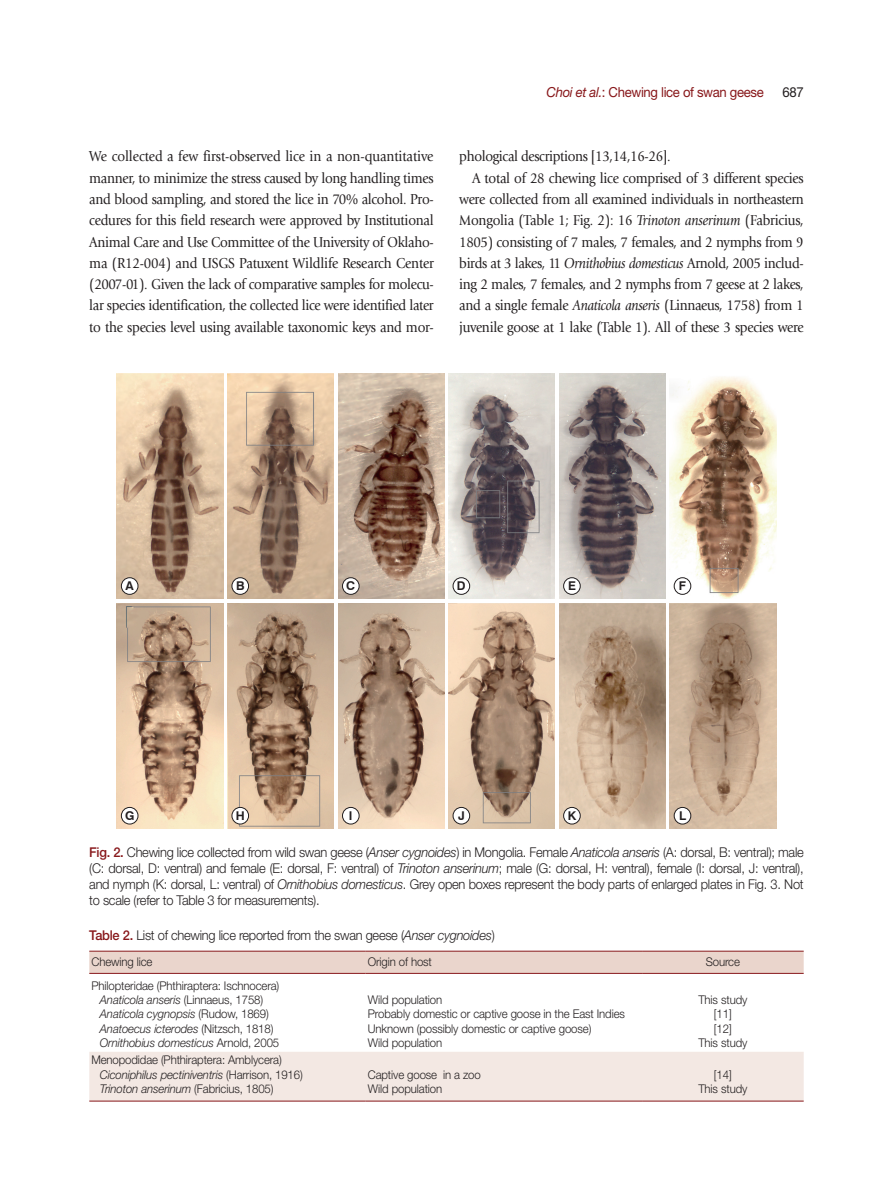
<style>
.page{position:relative;width:893px;height:1191px;background:#fff}
.page>*{position:absolute;margin:0;border:0;box-sizing:border-box;transform-origin:0 0}
.본문{font:15px/21.3px "Giovanni Std";letter-spacing:-.025em;color:#231f20;text-align:justify;scale:.9 1}
.하시라{font:13.8px "Helvetica Neue LT Std";letter-spacing:-.025em;color:#88181b;scale:.95 1}
.하시라-2{font:13.8px "Helvetica Neue LT Std";color:#231f20;scale:.95 1}
.표_제목__그림_설명{font:300 13.5px/16.2px "Helvetica Neue LT Std";letter-spacing:-.02em;color:#231f20;text-align:justify;scale:.95 1}
.t1{font:700 12.15px "Swiss 721 BT";color:#231f20}
.표_본문{font:300 12px "Helvetica Neue LT Std";letter-spacing:-.01em;color:#231f20;scale:.95 1}
.표_본문-2{font:italic 300 12px "Helvetica Neue LT Std";letter-spacing:-.01em;color:#231f20;scale:.95 1}
.s1{font-style:italic}
.s2{font-weight:500;color:#88181b}
.s3{font-style:normal}
</style>
<div class="page">
<img style="left:117px;top:373px;width:106px;height:226px">
<img style="left:227px;top:373px;width:107px;height:226px">
<img style="left:338px;top:373px;width:106px;height:226px">
<img style="left:449px;top:373px;width:106px;height:226px">
<img style="left:559px;top:373px;width:106px;height:226px">
<img style="left:670px;top:376px;width:106px;height:223px">
<img style="left:117px;top:603px;width:106px;height:225px">
<img style="left:227px;top:603px;width:107px;height:225px">
<img style="left:338px;top:603px;width:106px;height:225px">
<img style="left:449px;top:603px;width:106px;height:225px">
<img style="left:559px;top:603px;width:106px;height:225px">
<img style="left:670px;top:603px;width:106px;height:225px">
<div style="left:121px;top:578px;width:17px;height:16px;background:#fff;border-radius:50%"></div>
<div style="left:121px;top:577px;width:17px;height:17px;border:1px solid #231f20;border-radius:50%"></div>
<div style="left:121px;top:807px;width:17px;height:17px;background:#fff;border-radius:50%"></div>
<div style="left:121px;top:807px;width:17px;height:17px;border:1px solid #231f20;border-radius:50%"></div>
<div style="left:232px;top:578px;width:17px;height:16px;background:#fff;border-radius:50%"></div>
<div style="left:232px;top:577px;width:17px;height:17px;border:1px solid #231f20;border-radius:50%"></div>
<div style="left:232px;top:807px;width:17px;height:17px;background:#fff;border-radius:50%"></div>
<div style="left:232px;top:807px;width:17px;height:17px;border:1px solid #231f20;border-radius:50%"></div>
<div style="left:342px;top:578px;width:17px;height:16px;background:#fff;border-radius:50%"></div>
<div style="left:342px;top:577px;width:17px;height:17px;border:1px solid #231f20;border-radius:50%"></div>
<div style="left:342px;top:807px;width:17px;height:17px;background:#fff;border-radius:50%"></div>
<div style="left:342px;top:807px;width:17px;height:17px;border:1px solid #231f20;border-radius:50%"></div>
<div style="left:453px;top:578px;width:17px;height:16px;background:#fff;border-radius:50%"></div>
<div style="left:453px;top:577px;width:17px;height:17px;border:1px solid #231f20;border-radius:50%"></div>
<div style="left:453px;top:807px;width:17px;height:17px;background:#fff;border-radius:50%"></div>
<div style="left:453px;top:807px;width:17px;height:17px;border:1px solid #231f20;border-radius:50%"></div>
<div style="left:564px;top:578px;width:16px;height:16px;background:#fff;border-radius:50%"></div>
<div style="left:563px;top:577px;width:17px;height:17px;border:1px solid #231f20;border-radius:50%"></div>
<div style="left:564px;top:807px;width:16px;height:17px;background:#fff;border-radius:50%"></div>
<div style="left:563px;top:807px;width:17px;height:17px;border:1px solid #231f20;border-radius:50%"></div>
<div style="left:674px;top:578px;width:17px;height:16px;background:#fff;border-radius:50%"></div>
<div style="left:674px;top:577px;width:17px;height:17px;border:1px solid #231f20;border-radius:50%"></div>
<div style="left:674px;top:807px;width:17px;height:17px;background:#fff;border-radius:50%"></div>
<div style="left:674px;top:807px;width:17px;height:17px;border:1px solid #231f20;border-radius:50%"></div>
<div style="left:89px;top:952px;width:715px;height:21px;background:#ead5cc"></div>
<div style="left:89px;top:1052px;width:715px;height:48px;background:#f3e8e3"></div>
<hr style="left:89px;top:951px;width:277px;height:1px;background:#88181b">
<hr style="left:366px;top:951px;width:276px;height:1px;background:#88181b">
<hr style="left:642px;top:951px;width:162px;height:1px;background:#88181b">
<hr style="left:89px;top:973px;width:277px;height:1px;background:#88181b">
<hr style="left:366px;top:973px;width:276px;height:1px;background:#88181b">
<hr style="left:642px;top:973px;width:162px;height:1px;background:#88181b">
<hr style="left:89px;top:1100px;width:277px;height:1px;background:#88181b">
<hr style="left:366px;top:1100px;width:276px;height:1px;background:#88181b">
<hr style="left:642px;top:1100px;width:162px;height:1px;background:#88181b">
<p class="하시라" style="left:547px;top:83px;width:230px"><span class="s1">Choi et al.</span>: Chewing lice of swan geese</p>
<p class="하시라-2" style="left:782px;top:83px;width:24px">687</p>
<p class="본문" style="left:89px;top:146px;width:384px">We collected a few first-observed lice in a non-quantitative manner, to minimize the stress caused by long handling times and blood sampling, and stored the lice in 70% alcohol. Pro&shy;cedures for this field research were approved by Institutional Animal Care and Use Committee of the University of Oklaho&shy;ma (R12-004) and USGS Patuxent Wildlife Research Center (2007-01). Given the lack of comparative samples for molecu&shy;lar species identification, the collected lice were identified later to the species level using available taxonomic keys and mor-</p>
<p class="본문" style="left:459px;top:146px;width:237px">phological descriptions [13,14,16-26].</p>
<p class="본문" style="left:459px;top:167px;width:384px;text-indent:13px">A total of 28 chewing lice comprised of 3 different species were collected from all examined individuals in northeastern Mongolia (Table 1; Fig. 2): 16 <span class="s1">Trinoton anserinum</span> (Fabricius, 1805) consisting of 7 males, 7 females, and 2 nymphs from 9 birds at 3 lakes, 11 <span class="s1">Ornithobius domesticus</span> Arnold, 2005 includ&shy;ing 2 males, 7 females, and 2 nymphs from 7 geese at 2 lakes, and a single female <span class="s1">Anaticola anseris</span> (Linnaeus, 1758) from 1 juvenile goose at 1 lake (Table 1). All of these 3 species were</p>
<p class="t1" style="left:126px;top:578px;width:10px">A</p>
<p class="t1" style="left:125px;top:808px;width:11px">G</p>
<p class="t1" style="left:236px;top:578px;width:10px">B</p>
<p class="t1" style="left:236px;top:808px;width:10px">H</p>
<p class="t1" style="left:346px;top:578px;width:10px">C</p>
<p class="t1" style="left:349px;top:808px;width:5px">I</p>
<p class="t1" style="left:457px;top:578px;width:10px">D</p>
<p class="t1" style="left:458px;top:808px;width:8px">J</p>
<p class="t1" style="left:568px;top:578px;width:9px">E</p>
<p class="t1" style="left:568px;top:808px;width:10px">K</p>
<p class="t1" style="left:679px;top:578px;width:9px">F</p>
<p class="t1" style="left:679px;top:808px;width:9px">L</p>
<p class="표_제목__그림_설명" style="left:89px;top:843px;width:754px"><span class="s2">Fig. 2.</span> Chewing lice collected from wild swan geese (<span class="s1">Anser cygnoides</span>) in Mongolia. Female <span class="s1">Anaticola anseris</span> (A: dorsal, B: ventral); male (C: dorsal, D: ventral) and female (E: dorsal, F: ventral) of <span class="s1">Trinoton anserinum</span>; male (G: dorsal, H: ventral), female (I: dorsal, J: ventral), and nymph (K: dorsal, L: ventral) of <span class="s1">Ornithobius domesticus</span>. Grey open boxes represent the body parts of enlarged plates in Fig. 3. Not to scale (refer to Table 3 for measurements).</p>
<p class="표_제목__그림_설명" style="left:89px;top:927px;width:428px"><span class="s2">Table 2.</span> List of chewing lice reported from the swan geese (<span class="s1">Anser cygnoides</span>)</p>
<p class="표_본문" style="left:91px;top:954px;width:66px">Chewing lice</p>
<p class="표_본문" style="left:368px;top:954px;width:69px">Origin of host</p>
<p class="표_본문" style="left:706px;top:954px;width:38px">Source</p>
<p class="표_본문" style="left:91px;top:978px;width:199px">Philopteridae (Phthiraptera: Ischnocera)</p>
<p class="표_본문-2" style="left:100px;top:992px;width:173px">Anaticola anseris <span class="s3">(Linnaeus, 1758)</span></p>
<p class="표_본문-2" style="left:100px;top:1007px;width:179px">Anaticola cygnopsis <span class="s3">(Rudow, 1869)</span></p>
<p class="표_본문-2" style="left:100px;top:1021px;width:184px">Anatoecus icterodes <span class="s3">(Nitzsch, 1818)</span></p>
<p class="표_본문-2" style="left:100px;top:1035px;width:190px">Ornithobius domesticus <span class="s3">Arnold, 2005</span></p>
<p class="표_본문" style="left:368px;top:992px;width:80px">Wild population</p>
<p class="표_본문" style="left:368px;top:1006px;width:272px">Probably domestic or captive goose in the East Indies</p>
<p class="표_본문" style="left:368px;top:1021px;width:237px">Unknown (possibly domestic or captive goose)</p>
<p class="표_본문" style="left:368px;top:1035px;width:80px">Wild population</p>
<p class="표_본문" style="left:698px;top:992px;width:53px">This study</p>
<p class="표_본문" style="left:714px;top:1006px;width:20px">[11]</p>
<p class="표_본문" style="left:714px;top:1021px;width:20px">[12]</p>
<p class="표_본문" style="left:698px;top:1035px;width:53px">This study</p>
<p class="표_본문" style="left:91px;top:1052px;width:202px">Menopodidae (Phthiraptera: Amblycera)</p>
<p class="표_본문-2" style="left:100px;top:1067px;width:215px">Ciconiphilus pectiniventris <span class="s3">(Harrison, 1916)</span></p>
<p class="표_본문-2" style="left:100px;top:1081px;width:184px">Trinoton anserinum <span class="s3">(Fabricius, 1805)</span></p>
<p class="표_본문" style="left:368px;top:1067px;width:120px">Captive goose in a zoo</p>
<p class="표_본문" style="left:368px;top:1081px;width:80px">Wild population</p>
<p class="표_본문" style="left:714px;top:1067px;width:20px">[14]</p>
<p class="표_본문" style="left:698px;top:1081px;width:53px">This study</p>
</div>
